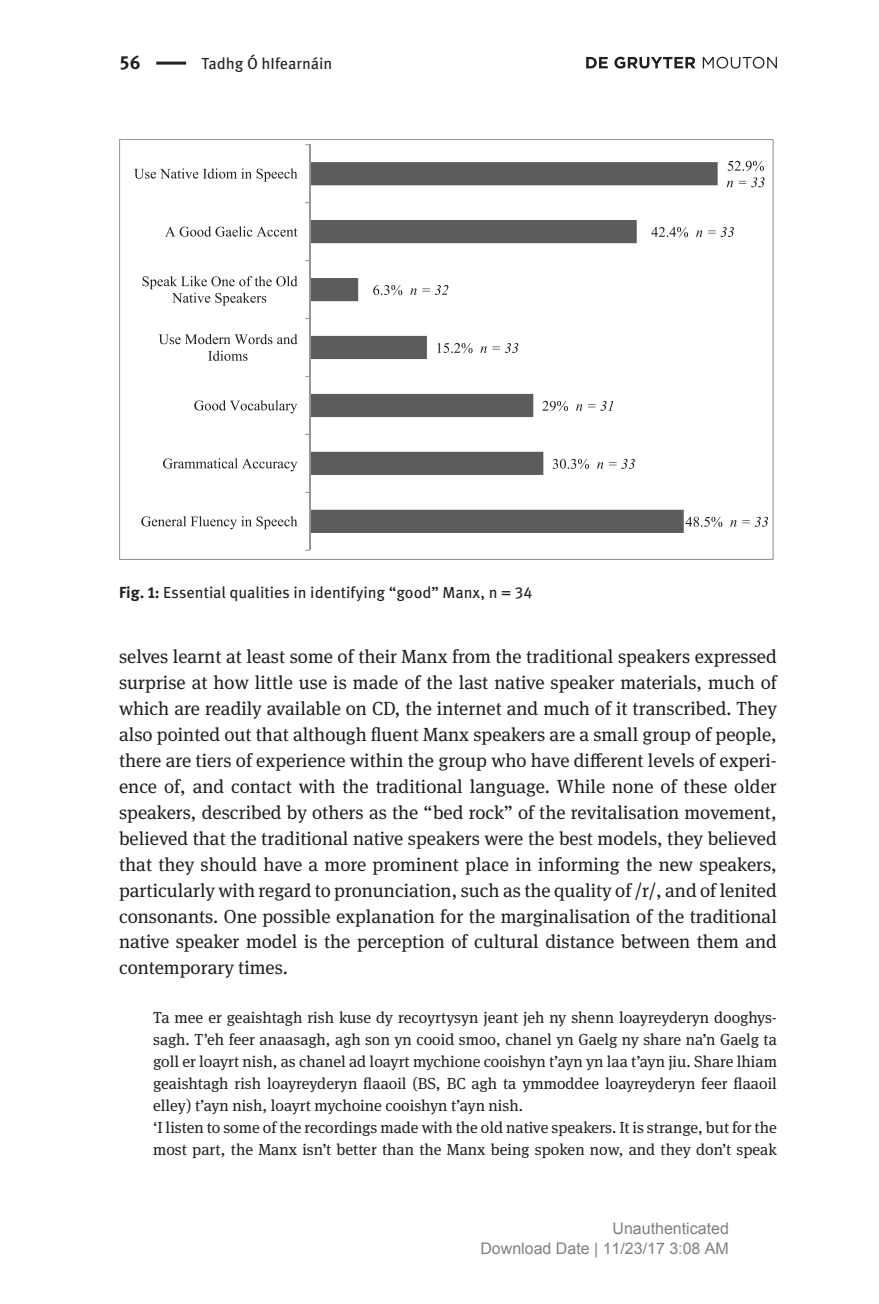
<style>
.page{position:relative;width:879px;height:1304px;background:#fff}
.page>*{position:absolute;margin:0;border:0;box-sizing:border-box;transform-origin:0 0}
.t1{font:19px/26px "DG Meta Serif Science";color:#231f20;text-align:justify}
.t2{font:700 19px "DG Meta Science";color:#231f20}
.t3{font:16px/22px "DG Meta Serif Science";color:#231f20}
.t4{font:16px "DG Meta Science";color:#231f20}
.t5{font:16px/20px "Arial";color:#808080;text-align:right}
.s1{font-weight:700}
</style>
<div class="page">
<hr style="left:156px;top:62px;width:30px;height:3px;background:#231f20">
<svg style="left:586px;top:57px;width:22px;height:11px"></svg>
<svg style="left:614px;top:57px;width:81px;height:12px"></svg>
<svg style="left:703px;top:57px;width:74px;height:12px"></svg>
<svg style="left:119px;top:139px;width:654px;height:421px"></svg>
<p class="t2" style="left:119px;top:47px;width:23px">56</p>
<p class="t4" style="left:202px;top:51px;width:132px">Tadhg Ó hIfearnáin</p>
<p class="t4" style="left:119px;top:580px;width:415px"><span class="s1">Fig. 1:</span> Essential qualities in identifying “good” Manx, n = 34</p>
<p class="t1" style="left:119px;top:643px;width:659px">selves learnt at least some of their Manx from the traditional speakers expressed surprise at how little use is made of the last native speaker materials, much of which are readily available on CD, the internet and much of it transcribed. They also pointed out that although fluent Manx speakers are a small group of people, there are tiers of experience within the group who have different levels of experi&shy;ence of, and contact with the traditional language. While none of these older speakers, described by others as the “bed rock” of the revitalisation movement, believed that the traditional native speakers were the best models, they believed that they should have a more prominent place in informing the new speakers, particularly with regard to pronunciation, such as the quality of /r/, and of lenited consonants. One possible explanation for the marginalisation of the traditional native speaker model is the perception of cultural distance between them and contemporary times.</p>
<p class="t3" style="left:153px;top:1006px;width:625px">Ta mee er geaishtagh rish kuse dy recoyrtysyn jeant jeh ny shenn loayreyderyn dooghys&shy;sagh. T’eh feer anaasagh, agh son yn cooid smoo, chanel yn Gaelg ny share na’n Gaelg ta goll er loayrt nish, as chanel ad loayrt mychione cooishyn t’ayn yn laa t’ayn jiu. Share lhiam geaishtagh rish loayreyderyn flaaoil (BS, BC agh ta ymmoddee loayreyderyn feer flaaoil elley) t’ayn nish, loayrt mychoine cooishyn t’ayn nish.<br>‘I listen to some of the recordings made with the old native speakers. It is strange, but for the most part, the Manx isn’t better than the Manx being spoken now, and they don’t speak</p>
<p class="t5" style="left:480px;top:1220px;width:250px">Unauthenticated<br>Download Date | 11/23/17 3:08 AM</p>
</div>
